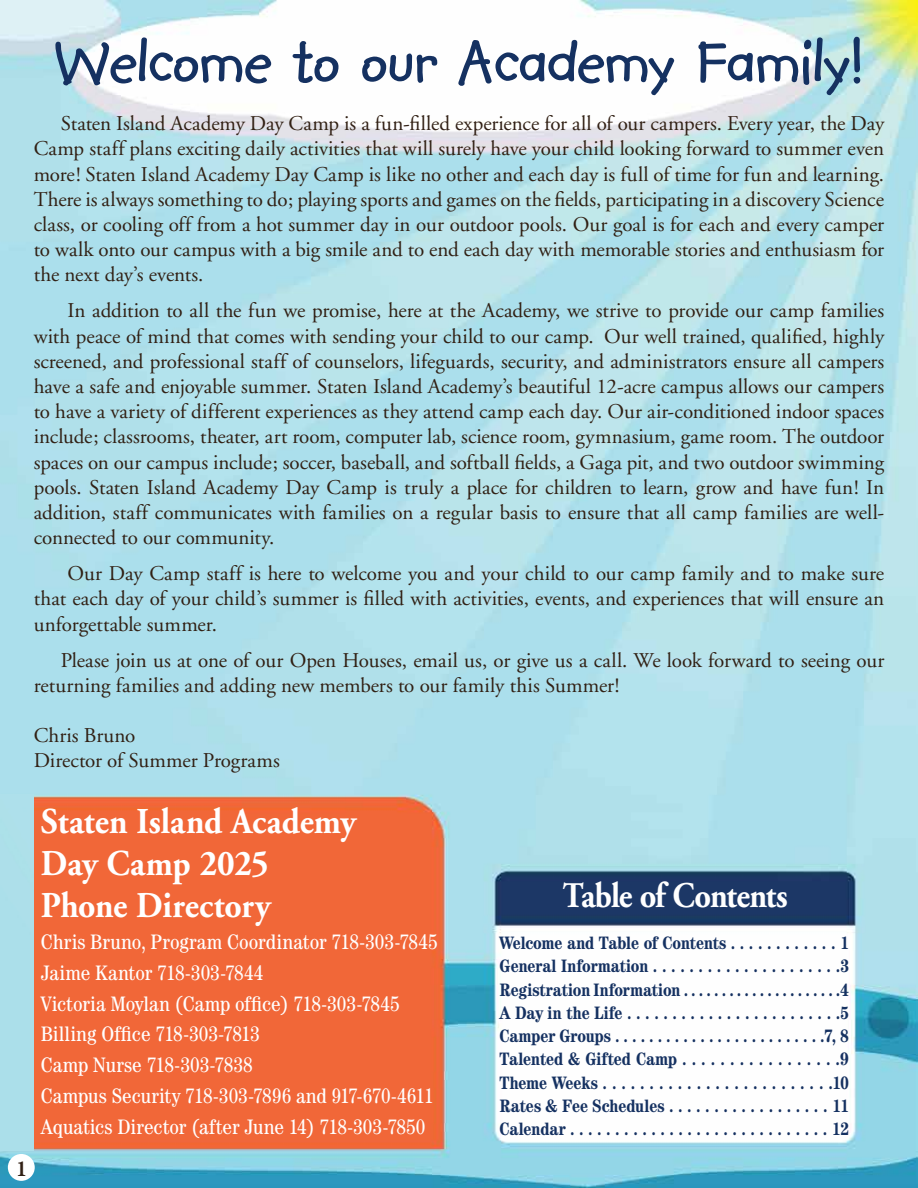
<style>
.page{position:relative;width:918px;height:1188px;background:#fff}
.page>*{position:absolute;margin:0;border:0;box-sizing:border-box;transform-origin:0 0}
.t1{font:700 67.5px "Kidprint MT Pro";letter-spacing:-.005em;color:#153161}
.t2{font:700 36.3px/42px "Adobe Garamond";color:#fff;scale:.93 1}
.t3{font:700 36px "Adobe Garamond";letter-spacing:-.035em;color:#fff;scale:.9 1}
.t4{font:21px/25.2px "Adobe Garamond";color:#312014;text-align:justify}
.t5{font:condensed 21px/30.8px "Century";color:#fff}
.t6{font:700 condensed 21px "Century";color:#312014}
.t7{font:700 condensed 18px/23.2px "Century";color:#153161;text-align:justify}
</style>
<div class="page">
<img style="left:0;top:0;width:918px;height:1188px">
<div style="left:8px;top:1154px;width:27px;height:27px;background:#fff;border-radius:50%"></div>
<div style="left:0;top:795px;width:34px;height:355px;background:#abdfea"></div>
<h1 class="t1" style="left:54px;top:25px;width:812px">Welcome to our Academy Family!</h1>
<p class="t4" style="left:34px;top:112px;width:852px;text-indent:27px">Staten Island Academy Day Camp is a fun-filled experience for all of our campers. Every year, the Day Camp staff plans exciting daily activities that will surely have your child looking forward to summer even more! Staten Island Academy Day Camp is like no other and each day is full of time for fun and learning.<br>There is always something to do; playing sports and games on the fields, participating in a discovery Science class, or cooling off from a hot summer day in our outdoor pools. Our goal is for each and every camper to walk onto our campus with a big smile and to end each day with memorable stories and enthusiasm for the next day’s events.</p>
<p class="t4" style="left:34px;top:299px;width:852px;text-indent:34px">In addition to all the fun we promise, here at the Academy, we strive to provide our camp families with peace of mind that comes with sending your child to our camp. Our well trained, qualified, highly screened, and professional staff of counselors, lifeguards, security, and administrators ensure all campers have a safe and enjoyable summer. Staten Island Academy’s beautiful 12-acre campus allows our campers to have a variety of different experiences as they attend camp each day. Our air-conditioned indoor spaces include; classrooms, theater, art room, computer lab, science room, gymnasium, game room. The outdoor spaces on our campus include; soccer, baseball, and softball fields, a Gaga pit, and two outdoor swimming pools. Staten Island Academy Day Camp is truly a place for children to learn, grow and have fun! In addition, staff communicates with families on a regular basis to ensure that all camp families are well&shy;connected to our community.</p>
<p class="t4" style="left:34px;top:562px;width:852px;text-indent:34px">Our Day Camp staff is here to welcome you and your child to our camp family and to make sure that each day of your child’s summer is filled with activities, events, and experiences that will ensure an unforgettable summer.</p>
<p class="t4" style="left:34px;top:648px;width:852px;text-indent:27px">Please join us at one of our Open Houses, email us, or give us a call. We look forward to seeing our returning families and adding new members to our family this Summer!</p>
<p class="t4" style="left:34px;top:724px;width:248px">Chris Bruno<br>Director of Summer Programs</p>
<p class="t6" style="left:16px;top:1156px;width:12px">1</p>
<h2 class="t2" style="left:41px;top:801px;width:341px">Staten Island Academy<br>Day Camp 2025<br>Phone Directory</h2>
<p class="t5" style="left:41px;top:926px;width:398px">Chris Bruno, Program Coordinator 718-303-7845<br>Jaime Kantor 718-303-7844<br>Victoria Moylan (Camp office) 718-303-7845<br>Billing Office 718-303-7813<br>Camp Nurse 718-303-7838<br>Campus Security 718-303-7896 and 917-670-4611<br>Aquatics Director (after June 14) 718-303-7850</p>
<h3 class="t3" style="left:563px;top:876px;width:251px">Table of Contents</h3>
<p class="t7" style="left:500px;top:931px;width:351px">Welcome and Table of Contents . . . . . . . . . . . . 1<br>General Information . . . . . . . . . . . . . . . . . . . . .3<br>Registration Information . . . . . . . . . . . . . . . . . . . . .4<br>A Day in the Life . . . . . . . . . . . . . . . . . . . . . . . .5<br>Camper Groups . . . . . . . . . . . . . . . . . . . . . . . . .7, 8<br>Talented &amp; Gifted Camp . . . . . . . . . . . . . . . . .9<br>Theme Weeks . . . . . . . . . . . . . . . . . . . . . . . . .10<br>Rates &amp; Fee Schedules . . . . . . . . . . . . . . . . . . 11<br>Calendar . . . . . . . . . . . . . . . . . . . . . . . . . . . . . 12</p>
</div>
